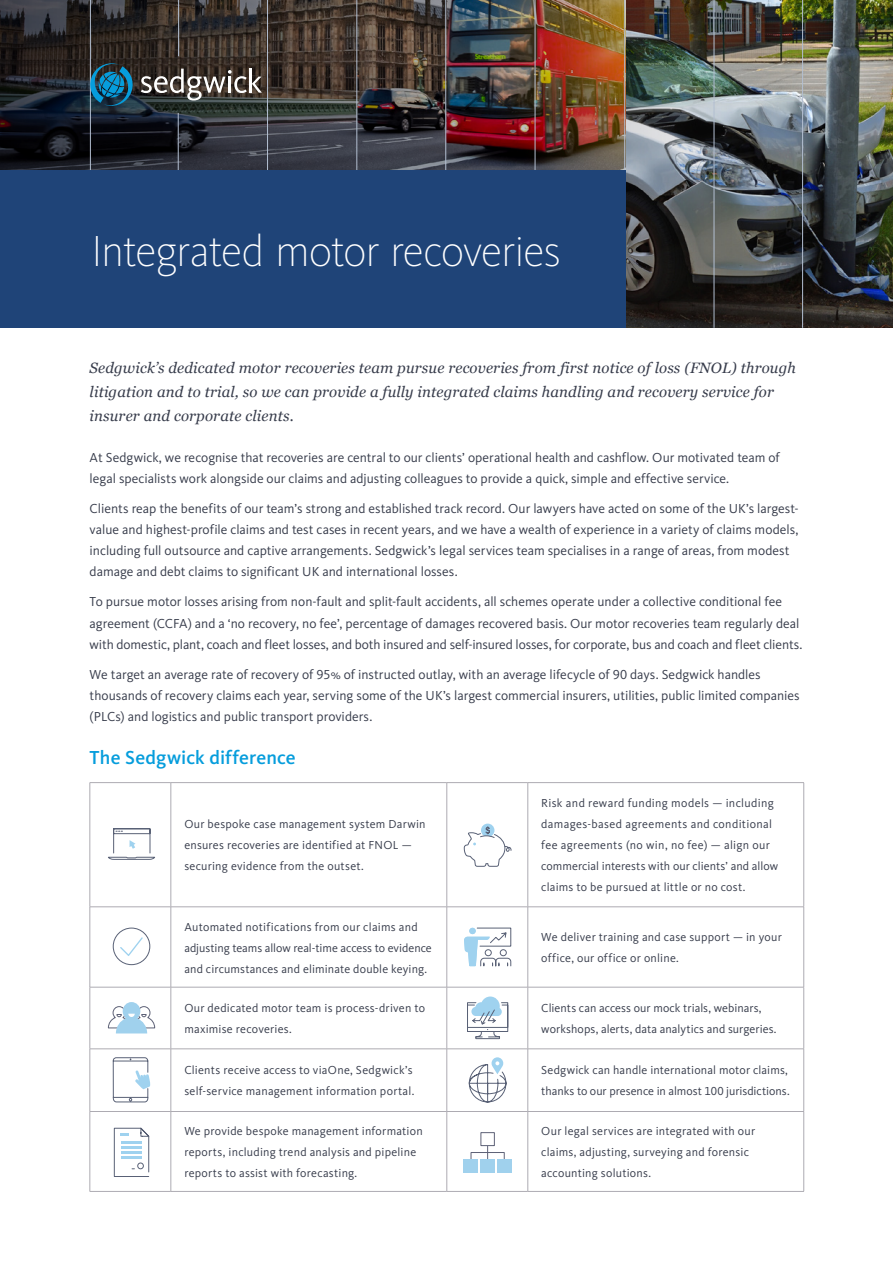
<style>
.page{position:relative;width:893px;height:1263px;background:#fff}
.page>*{position:absolute;margin:0;border:0;box-sizing:border-box;transform-origin:0 0}
.t1{font:200 45px "Kievit OT";letter-spacing:-.025em;color:#fff}
.t2{font:500 19.5px "Kievit OT";letter-spacing:.005em;color:#069ddc}
.t3{font:italic 15px/24px "Georgia";letter-spacing:.01em;color:#373c4b}
.t4{font:13.5px/21px "Kievit OT";color:#373c4b}
.t5{font:12px/21px "Kievit OT";letter-spacing:.015em;color:#373c4b}
</style>
<div class="page">
<img style="left:0;top:0;width:893px;height:328px">
<hr style="left:90px;top:0;width:1px;height:328px;background:#b3bfd1">
<hr style="left:178px;top:113px;width:1px;height:215px;background:#b3bfd1">
<hr style="left:267px;top:0;width:1px;height:328px;background:#b3bfd1">
<hr style="left:357px;top:0;width:1px;height:328px;background:#b3bfd1">
<hr style="left:445px;top:0;width:1px;height:328px;background:#b3bfd1">
<hr style="left:535px;top:0;width:1px;height:328px;background:#b3bfd1">
<hr style="left:624px;top:0;width:1px;height:328px;background:#b3bfd1">
<hr style="left:714px;top:0;width:1px;height:328px;background:#b3bfd1">
<hr style="left:802px;top:0;width:1px;height:328px;background:#b3bfd1">
<hr style="left:178px;top:0;width:1px;height:56px;background:#b3bfd1">
<div style="left:0;top:170px;width:625px;height:158px;background:#1f4478"></div>
<svg style="left:87px;top:61px;width:175px;height:47px;background:#434f53"></svg>
<svg style="left:91px;top:783px;width:712px;height:408px"></svg>
<hr style="left:171px;top:782px;width:276px;height:1px;background:#adabb2">
<hr style="left:447px;top:782px;width:81px;height:1px;background:#adabb2">
<hr style="left:447px;top:783px;width:1px;height:124px;background:#adabb2">
<hr style="left:528px;top:782px;width:276px;height:1px;background:#adabb2">
<hr style="left:528px;top:783px;width:1px;height:124px;background:#adabb2">
<hr style="left:803px;top:783px;width:1px;height:124px;background:#adabb2">
<hr style="left:171px;top:906px;width:276px;height:1px;background:#adabb2">
<hr style="left:447px;top:906px;width:81px;height:1px;background:#adabb2">
<hr style="left:447px;top:907px;width:1px;height:80px;background:#adabb2">
<hr style="left:528px;top:906px;width:276px;height:1px;background:#adabb2">
<hr style="left:528px;top:907px;width:1px;height:80px;background:#adabb2">
<hr style="left:803px;top:907px;width:1px;height:80px;background:#adabb2">
<hr style="left:171px;top:987px;width:276px;height:1px;background:#adabb2">
<hr style="left:447px;top:987px;width:81px;height:1px;background:#adabb2">
<hr style="left:447px;top:987px;width:1px;height:62px;background:#adabb2">
<hr style="left:528px;top:987px;width:276px;height:1px;background:#adabb2">
<hr style="left:528px;top:987px;width:1px;height:62px;background:#adabb2">
<hr style="left:803px;top:987px;width:1px;height:62px;background:#adabb2">
<hr style="left:171px;top:1048px;width:276px;height:1px;background:#adabb2">
<hr style="left:447px;top:1048px;width:81px;height:1px;background:#adabb2">
<hr style="left:447px;top:1049px;width:1px;height:62px;background:#adabb2">
<hr style="left:528px;top:1048px;width:276px;height:1px;background:#adabb2">
<hr style="left:528px;top:1049px;width:1px;height:62px;background:#adabb2">
<hr style="left:803px;top:1049px;width:1px;height:62px;background:#adabb2">
<hr style="left:171px;top:1111px;width:276px;height:1px;background:#adabb2">
<hr style="left:447px;top:1111px;width:81px;height:1px;background:#adabb2">
<hr style="left:447px;top:1112px;width:1px;height:79px;background:#adabb2">
<hr style="left:528px;top:1111px;width:276px;height:1px;background:#adabb2">
<hr style="left:528px;top:1112px;width:1px;height:79px;background:#adabb2">
<hr style="left:803px;top:1112px;width:1px;height:79px;background:#adabb2">
<hr style="left:171px;top:1191px;width:276px;height:1px;background:#adabb2">
<hr style="left:447px;top:1191px;width:81px;height:1px;background:#adabb2">
<hr style="left:528px;top:1191px;width:276px;height:1px;background:#adabb2">
<hr style="left:90px;top:782px;width:81px;height:1px;background:#adabb2">
<hr style="left:90px;top:783px;width:1px;height:124px;background:#adabb2">
<hr style="left:171px;top:783px;width:1px;height:124px;background:#adabb2">
<hr style="left:90px;top:906px;width:81px;height:1px;background:#adabb2">
<hr style="left:90px;top:907px;width:1px;height:80px;background:#adabb2">
<hr style="left:171px;top:907px;width:1px;height:80px;background:#adabb2">
<hr style="left:90px;top:987px;width:81px;height:1px;background:#adabb2">
<hr style="left:90px;top:987px;width:1px;height:62px;background:#adabb2">
<hr style="left:171px;top:987px;width:1px;height:62px;background:#adabb2">
<hr style="left:90px;top:1048px;width:81px;height:1px;background:#adabb2">
<hr style="left:90px;top:1049px;width:1px;height:62px;background:#adabb2">
<hr style="left:171px;top:1049px;width:1px;height:62px;background:#adabb2">
<hr style="left:90px;top:1111px;width:81px;height:1px;background:#adabb2">
<hr style="left:90px;top:1112px;width:1px;height:79px;background:#adabb2">
<hr style="left:171px;top:1112px;width:1px;height:79px;background:#adabb2">
<hr style="left:90px;top:1191px;width:81px;height:1px;background:#adabb2">
<svg style="left:107px;top:828px;width:49px;height:32px"></svg>
<div style="left:113px;top:928px;width:37px;height:37px;border:1px solid #596176;border-radius:50%"></div>
<svg style="left:120px;top:937px;width:23px;height:19px"></svg>
<svg style="left:108px;top:1002px;width:47px;height:31px"></svg>
<svg style="left:112px;top:1057px;width:39px;height:46px"></svg>
<svg style="left:114px;top:1126px;width:37px;height:51px"></svg>
<hr style="left:121px;top:1146px;width:21px;height:3px;background:#9fd2ef">
<hr style="left:121px;top:1151px;width:21px;height:2px;background:#9fd2ef">
<hr style="left:121px;top:1156px;width:21px;height:2px;background:#9fd2ef">
<div style="left:481px;top:824px;width:13px;height:13px;background:#9fd2ef;border-radius:50%"></div>
<svg style="left:463px;top:826px;width:49px;height:41px"></svg>
<svg style="left:464px;top:927px;width:47px;height:40px"></svg>
<svg style="left:467px;top:996px;width:41px;height:43px"></svg>
<svg style="left:469px;top:1057px;width:38px;height:46px"></svg>
<svg style="left:470px;top:1145px;width:35px;height:21px"></svg>
<div style="left:464px;top:1159px;width:14px;height:13px;background:#a0d1ed"></div>
<div style="left:481px;top:1159px;width:14px;height:13px;background:#a0d1ed"></div>
<div style="left:480px;top:1132px;width:15px;height:14px;border:1px solid #5e6277"></div>
<div style="left:497px;top:1159px;width:14px;height:13px;background:#a0d1ed"></div>
<h1 class="t1" style="left:91px;top:224px;width:471px">Integrated motor recoveries</h1>
<p class="t3" style="left:90px;top:355px;width:708px">Sedgwick’s dedicated motor recoveries team pursue recoveries from first notice of loss (FNOL) through litigation and to trial, so we can provide a fully integrated claims handling and recovery service for insurer and corporate clients.</p>
<p class="t4" style="left:90px;top:447px;width:692px">At Sedgwick, we recognise that recoveries are central to our clients’ operational health and cashflow. Our motivated team of legal specialists work alongside our claims and adjusting colleagues to provide a quick, simple and effective service.</p>
<p class="t4" style="left:90px;top:498px;width:711px">Clients reap the benefits of our team’s strong and established track record. Our lawyers have acted on some of the UK’s largest&shy;value and highest-profile claims and test cases in recent years, and we have a wealth of experience in a variety of claims models, including full outsource and captive arrangements. Sedgwick’s legal services team specialises in a range of areas, from modest damage and debt claims to significant UK and international losses.</p>
<p class="t4" style="left:90px;top:591px;width:714px">To pursue motor losses arising from non-fault and split-fault accidents, all schemes operate under a collective conditional fee agreement (CCFA) and a ‘no recovery, no fee’, percentage of damages recovered basis. Our motor recoveries team regularly deal with domestic, plant, coach and fleet losses, and both insured and self-insured losses, for corporate, bus and coach and fleet clients.</p>
<p class="t4" style="left:90px;top:663px;width:711px">We target an average rate of recovery of 95% of instructed outlay, with an average lifecycle of 90 days. Sedgwick handles thousands of recovery claims each year, serving some of the UK’s largest commercial insurers, utilities, public limited companies (PLCs) and logistics and public transport providers.</p>
<h2 class="t2" style="left:90px;top:746px;width:208px">The Sedgwick difference</h2>
<p class="t5" style="left:184px;top:814px;width:243px">Our bespoke case management system Darwin ensures recoveries are identified at FNOL — securing evidence from the outset.</p>
<p class="t5" style="left:541px;top:793px;width:238px">Risk and reward funding models — including damages-based agreements and conditional fee agreements (no win, no fee) — align our commercial interests with our clients’ and allow claims to be pursued at little or no cost.</p>
<p class="t5" style="left:184px;top:916px;width:249px">Automated notifications from our claims and adjusting teams allow real-time access to evidence and circumstances and eliminate double keying.</p>
<p class="t5" style="left:541px;top:926px;width:242px">We deliver training and case support — in your office, our office or online.</p>
<p class="t5" style="left:184px;top:997px;width:242px">Our dedicated motor team is process-driven to maximise recoveries.</p>
<p class="t5" style="left:541px;top:997px;width:237px">Clients can access our mock trials, webinars, workshops, alerts, data analytics and surgeries.</p>
<p class="t5" style="left:184px;top:1059px;width:231px">Clients receive access to viaOne, Sedgwick’s self-service management information portal.</p>
<p class="t5" style="left:541px;top:1059px;width:250px">Sedgwick can handle international motor claims, thanks to our presence in almost 100 jurisdictions.</p>
<p class="t5" style="left:184px;top:1120px;width:240px">We provide bespoke management information reports, including trend analysis and pipeline reports to assist with forecasting.</p>
<p class="t5" style="left:541px;top:1120px;width:215px">Our legal services are integrated with our claims, adjusting, surveying and forensic accounting solutions.</p>
</div>
